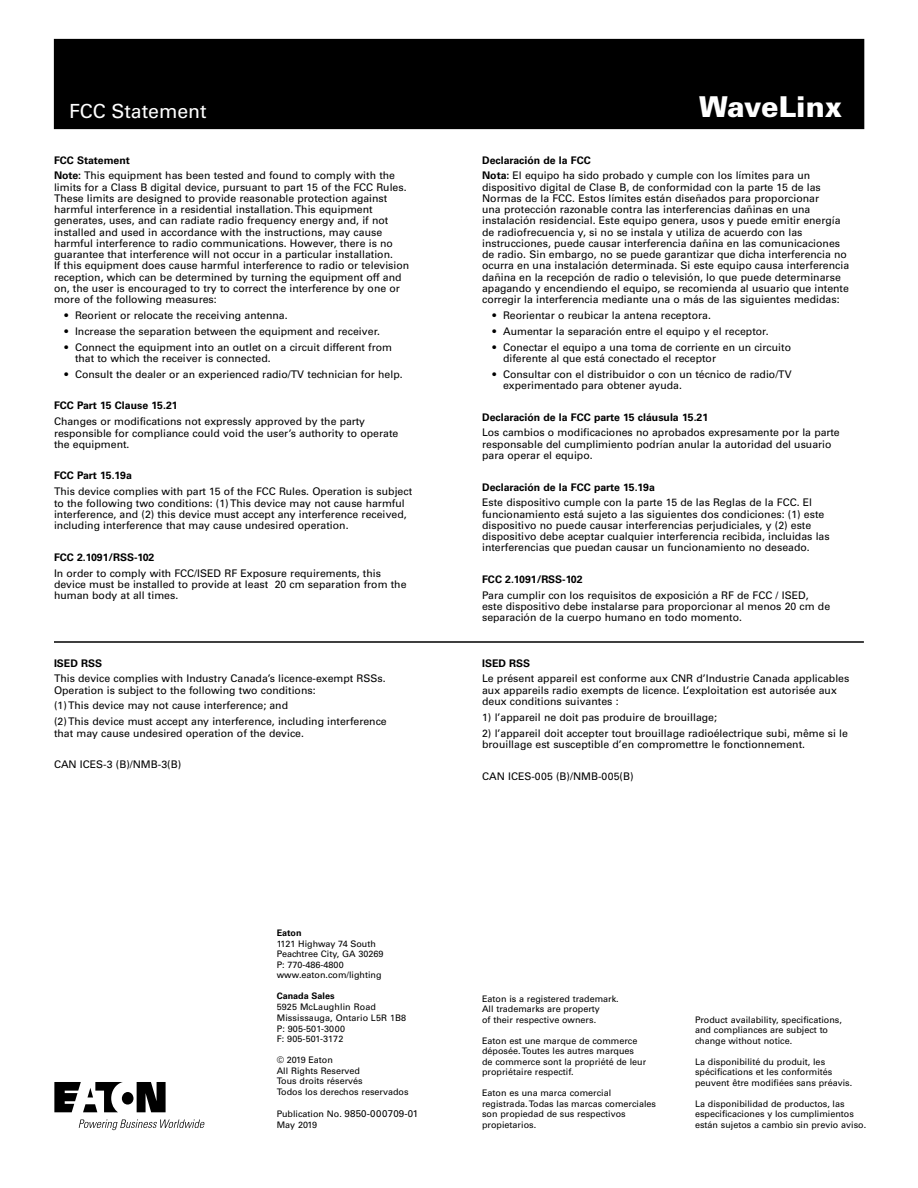
<style>
.page{position:relative;width:918px;height:1188px;background:#fff}
.page>*{position:absolute;margin:0;border:0;box-sizing:border-box;transform-origin:0 0}
.t1{font:900 28.65px "Univers LT Std";color:#fff}
.t2{font:19.5px "Univers LT Std";color:#fff}
.t3{font:10.5px/11.2px "Univers LT Std";color:#000}
.t4{font:700 10.5px "Univers LT Std";color:#000}
.t5{font:9px/10.5px "Univers LT Std";color:#000}
.t6{font:700 9px "Univers LT Std";color:#000}
.s1{font-weight:700}
.s2{font-size:9.75px}
</style>
<div class="page">
<svg style="left:54px;top:1082px;width:112px;height:30px"></svg>
<svg style="left:79px;top:1120px;width:126px;height:10px"></svg>
<hr style="left:54px;top:641px;width:810px;height:2px;background:#000">
<div style="left:54px;top:39px;width:810px;height:90px;background:#000"></div>
<h2 class="t2" style="left:69px;top:100px;width:139px">FCC Statement</h2>
<h1 class="t1" style="left:699px;top:89px;width:145px">WaveLinx</h1>
<p class="t3" style="left:54px;top:152px;width:343px;line-height:15.9px"><span class="s1">FCC Statement<br>Note:</span> This equipment has been tested and found to comply with the</p>
<p class="t3" style="left:54px;top:181px;width:357px">limits for a Class B digital device, pursuant to part 15 of the FCC Rules.<br>These limits are designed to provide reasonable protection against harmful interference in a residential installation. This equipment generates, uses, and can radiate radio frequency energy and, if not installed and used in accordance with the instructions, may cause harmful interference to radio communications. However, there is no guarantee that interference will not occur in a particular installation.<br>If this equipment does cause harmful interference to radio or television reception, which can be determined by turning the equipment off and on, the user is encouraged to try to correct the interference by one or more of the following measures:</p>
<p class="t3" style="left:64px;top:310px;width:225px">• Reorient or relocate the receiving antenna.</p>
<p class="t3" style="left:64px;top:326px;width:317px">• Increase the separation between the equipment and receiver.</p>
<p class="t3" style="left:75px;top:341px;width:319px;text-indent:-10px">• Connect the equipment into an outlet on a circuit different from that to which the receiver is connected.</p>
<p class="t3" style="left:64px;top:368px;width:340px">• Consult the dealer or an experienced radio/TV technician for help.</p>
<p class="t4" style="left:54px;top:400px;width:125px">FCC Part 15 Clause 15.21</p>
<p class="t3" style="left:54px;top:416px;width:346px">Changes or modifications not expressly approved by the party responsible for compliance could void the user’s authority to operate the equipment.</p>
<p class="t4" style="left:54px;top:470px;width:79px">FCC Part 15.19a</p>
<p class="t3" style="left:54px;top:486px;width:360px">This device complies with part 15 of the FCC Rules. Operation is subject to the following two conditions: (1) This device may not cause harmful interference, and (2) this device must accept any interference received, including interference that may cause undesired operation.</p>
<p class="t4" style="left:54px;top:551px;width:102px">FCC 2.1091/RSS-102</p>
<p class="t3" style="left:54px;top:567px;width:354px">In order to comply with FCC/ISED RF Exposure requirements, this device must be installed to provide at least 20 cm separation from the human body at all times.</p>
<p class="t4" style="left:54px;top:657px;width:50px">ISED RSS</p>
<p class="t3" style="left:54px;top:673px;width:333px">This device complies with Industry Canada’s licence-exempt RSSs.<br>Operation is subject to the following two conditions:</p>
<p class="t3" style="left:54px;top:698px;width:334px;line-height:15.9px">(1) This device may not cause interference; and<br>(2) This device must accept any interference, including interference</p>
<p class="t3" style="left:54px;top:727px;width:252px">that may cause undesired operation of the device.</p>
<p class="t3" style="left:54px;top:759px;width:129px">CAN ICES-3 (B)/NMB-3(B)</p>
<p class="t6" style="left:277px;top:928px;width:26px">Eaton</p>
<p class="t5" style="left:277px;top:938px;width:108px">1121 Highway 74 South<br>Peachtree City, GA 30269<br>P: 770-486-4800 www.eaton.com/lighting</p>
<p class="t6" style="left:277px;top:991px;width:59px">Canada Sales</p>
<p class="t5" style="left:277px;top:1001px;width:131px">5925 McLaughlin Road<br>Mississauga, Ontario L5R 1B8<br>P: 905-501-3000<br>F: 905-501-3172</p>
<p class="t5" style="left:277px;top:1055px;width:133px">© 2019 Eaton<br>All Rights Reserved<br>Tous droits réservés<br>Todos los derechos reservados</p>
<p class="t5" style="left:277px;top:1109px;width:143px">Publication No. <span class="s2">9850-000709-01<br></span>May 2019</p>
<p class="t3" style="left:482px;top:152px;width:330px;line-height:15.9px"><span class="s1">Declaración de la FCC<br>Nota:</span> El equipo ha sido probado y cumple con los límites para un</p>
<p class="t3" style="left:482px;top:181px;width:369px">dispositivo digital de Clase B, de conformidad con la parte 15 de las Normas de la FCC. Estos límites están diseñados para proporcionar<br>una protección razonable contra las interferencias dañinas en una instalación residencial. Este equipo genera, usos y puede emitir energía de radiofrecuencia y, si no se instala y utiliza de acuerdo con las instrucciones, puede causar interferencia dañina en las comunicaciones de radio. Sin embargo, no se puede garantizar que dicha interferencia no ocurra en una instalación determinada. Si este equipo causa interferencia dañina en la recepción de radio o televisión, lo que puede determinarse apagando y encendiendo el equipo, se recomienda al usuario que intente corregir la interferencia mediante una o más de las siguientes medidas:</p>
<p class="t3" style="left:493px;top:310px;width:220px">• Reorientar o reubicar la antena receptora.</p>
<p class="t3" style="left:493px;top:325px;width:278px">• Aumentar la separación entre el equipo y el receptor.</p>
<p class="t3" style="left:503px;top:341px;width:289px;text-indent:-10px">• Conectar el equipo a una toma de corriente en un circuito diferente al que está conectado el receptor</p>
<p class="t3" style="left:503px;top:368px;width:290px;text-indent:-10px">• Consultar con el distribuidor o con un técnico de radio/TV experimentado para obtener ayuda.</p>
<p class="t4" style="left:482px;top:411px;width:228px">Declaración de la FCC parte 15 cláusula 15.21</p>
<p class="t3" style="left:482px;top:427px;width:359px">Los cambios o modificaciones no aprobados expresamente por la parte responsable del cumplimiento podrían anular la autoridad del usuario para operar el equipo.</p>
<p class="t4" style="left:482px;top:481px;width:174px">Declaración de la FCC parte 15.19a</p>
<p class="t3" style="left:482px;top:497px;width:349px">Este dispositivo cumple con la parte 15 de las Reglas de la FCC. El funcionamiento está sujeto a las siguientes dos condiciones: (1) este dispositivo no puede causar interferencias perjudiciales, y (2) este dispositivo debe aceptar cualquier interferencia recibida, incluidas las interferencias que puedan causar un funcionamiento no deseado.</p>
<p class="t4" style="left:482px;top:573px;width:102px">FCC 2.1091/RSS-102</p>
<p class="t3" style="left:482px;top:590px;width:350px">Para cumplir con los requisitos de exposición a RF de FCC / ISED, este dispositivo debe instalarse para proporcionar al menos 20 cm de separación de la cuerpo humano en todo momento.</p>
<p class="t4" style="left:482px;top:657px;width:50px">ISED RSS</p>
<p class="t3" style="left:482px;top:673px;width:369px">Le présent appareil est conforme aux CNR d’Industrie Canada applicables aux appareils radio exempts de licence. L’exploitation est autorisée aux deux conditions suivantes :</p>
<p class="t3" style="left:482px;top:711px;width:236px">1) l’appareil ne doit pas produire de brouillage;</p>
<p class="t3" style="left:482px;top:727px;width:367px">2) l’appareil doit accepter tout brouillage radioélectrique subi, même si le brouillage est susceptible d’en compromettre le fonctionnement.</p>
<p class="t3" style="left:482px;top:770px;width:153px">CAN ICES-005 (B)/NMB-005(B)</p>
<p class="t5" style="left:482px;top:993px;width:138px">Eaton is a registered trademark.<br>All trademarks are property<br>of their respective owners.</p>
<p class="t5" style="left:482px;top:1036px;width:166px">Eaton est une marque de commerce déposée. Toutes les autres marques de commerce sont la propriété de leur propriétaire respectif.</p>
<p class="t5" style="left:482px;top:1088px;width:175px">Eaton es una marca comercial registrada. Todas las marcas comerciales son propiedad de sus respectivos propietarios.</p>
<p class="t5" style="left:695px;top:1015px;width:148px">Product availability, specifications, and compliances are subject to change without notice.</p>
<p class="t5" style="left:695px;top:1057px;width:159px">La disponibilité du produit, les spécifications et les conformités peuvent être modifiées sans préavis.</p>
<p class="t5" style="left:695px;top:1099px;width:173px">La disponibilidad de productos, las especificaciones y los cumplimientos están sujetos a cambio sin previo aviso.</p>
</div>
